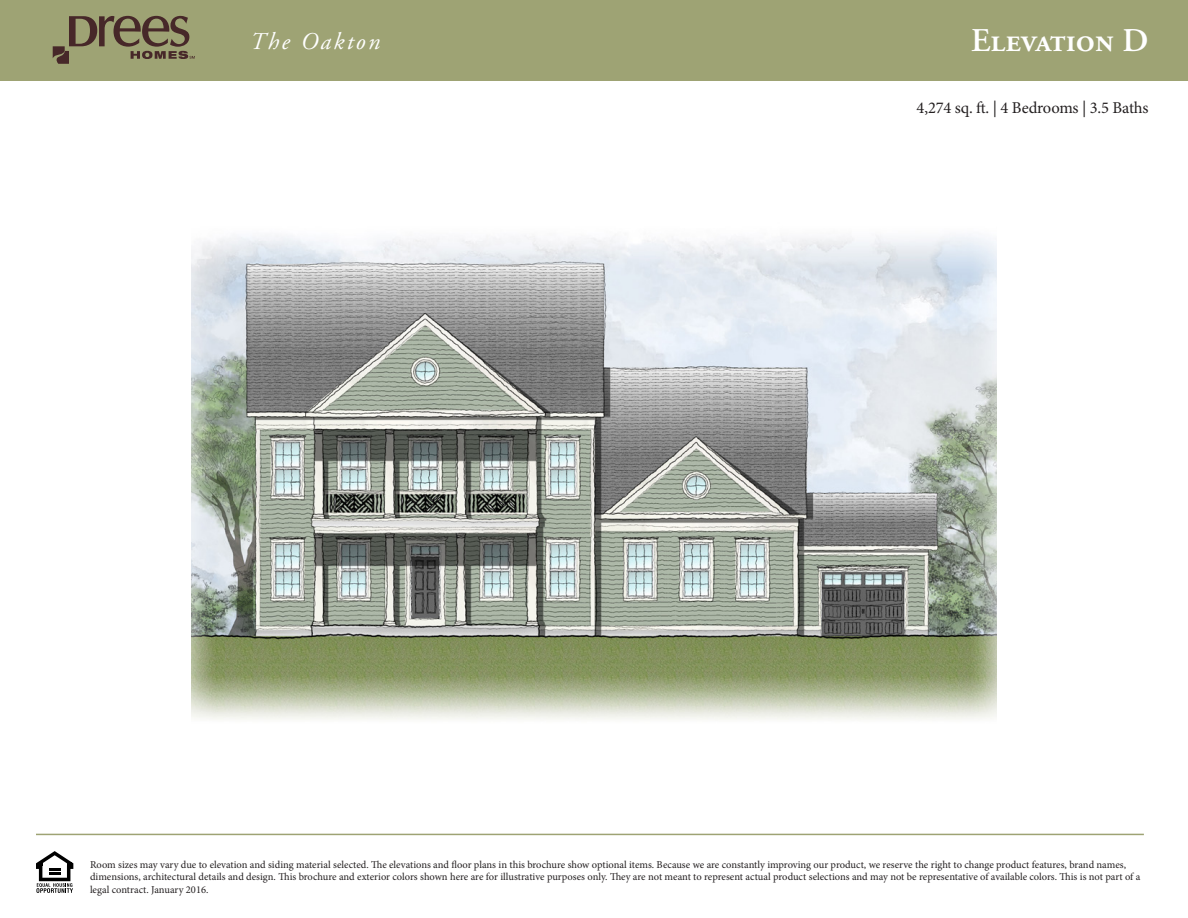
<style>
.page{position:relative;width:1188px;height:918px;background:#fff}
.page>*{position:absolute;margin:0;border:0;box-sizing:border-box;transform-origin:0 0}
.t1{font:33.15px "Adobe Garamond Semibold SC";color:#fff}
.t2{font:italic 24px "Adobe Garamond";letter-spacing:.1em;color:#fff}
.t3{font:16.5px "Minion Pro";letter-spacing:-.01em;color:#231f20}
.t4{font:10.5px/12.6px "Minion Pro";letter-spacing:-.005em;color:#231f20}
</style>
<div class="page">
<div style="left:0;top:0;width:1188px;height:81px;background:#9ea374"></div>
<svg style="left:36px;top:851px;width:37px;height:42px"></svg>
<hr style="left:36px;top:834px;width:1108px;height:1px;background:#9ea374">
<svg style="left:53px;top:16px;width:142px;height:48px"></svg>
<img style="left:191px;top:235px;width:806px;height:485px">
<h2 class="t2" style="left:250px;top:28px;width:131px">The Oakton</h2>
<p class="t1" style="left:971px;top:23px;width:179px">Elevation D</p>
<h3 class="t3" style="left:917px;top:96px;width:233px">4,274 sq. ft. | 4 Bedrooms | 3.5 Baths</h3>
<p class="t4" style="left:90px;top:858px;width:1052px">Room sizes may vary due to elevation and siding material selected. The elevations and floor plans in this brochure show optional items. Because we are constantly improving our product, we reserve the right to change product features, brand names, dimensions, architectural details and design. This brochure and exterior colors shown here are for illustrative purposes only. They are not meant to represent actual product selections and may not be representative of available colors. This is not part of a legal contract. January 2016.</p>
</div>
